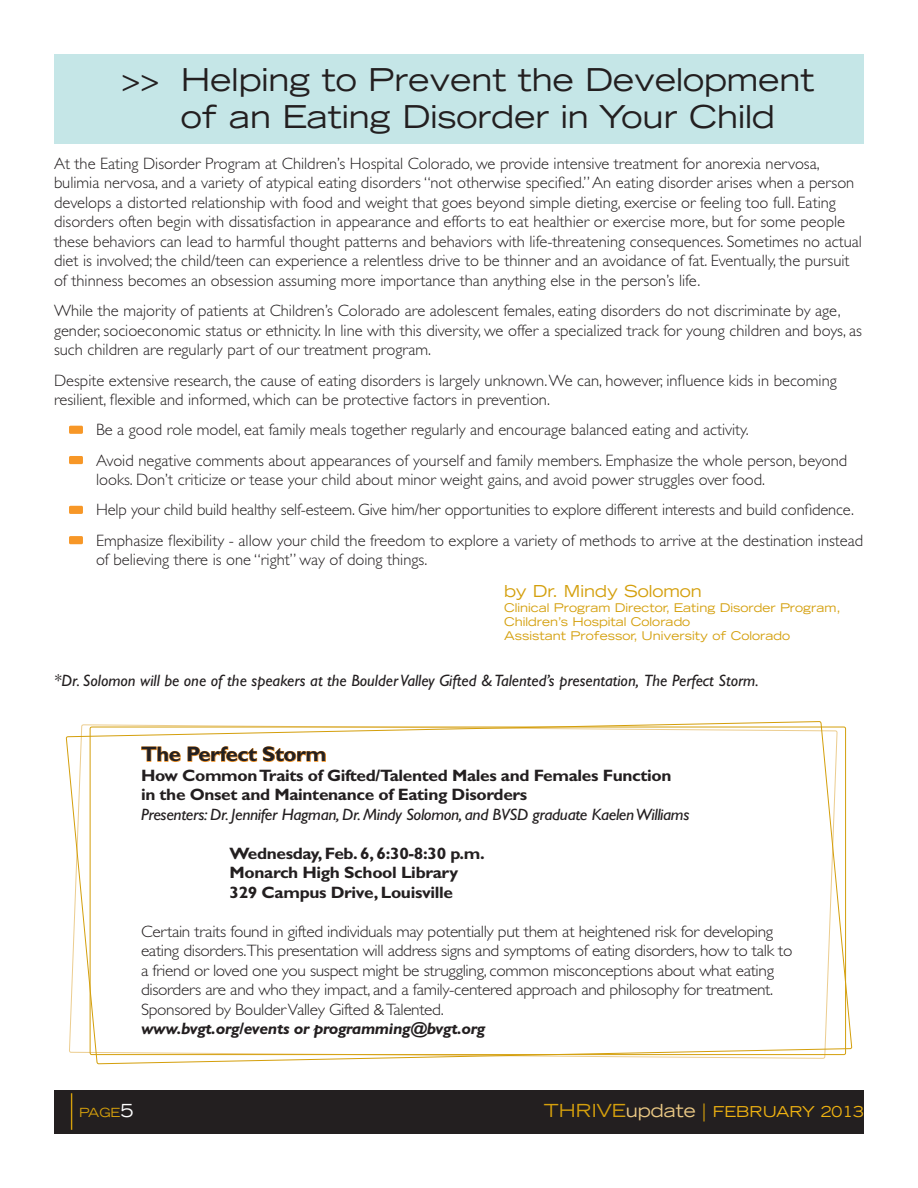
<style>
.page{position:relative;width:918px;height:1188px;background:#fff}
.page>*{position:absolute;margin:0;border:0;box-sizing:border-box;transform-origin:0 0}
.t1{font:expanded 31.5px/37.8px "Trade Gothic LT Std";color:#231f20}
.t2{font:700 21px "Gill Sans Std";letter-spacing:-.02em;color:#231f20;scale:1.05 1}
.t3{font:300 16.5px/19.5px "Gill Sans Std";color:#231f20}
.t4{font:300 16.5px/19.5px "Gill Sans Std";letter-spacing:-.02em;color:#231f20;scale:1.05 1}
.t5{font:700 16.5px/19.5px "Gill Sans Std";letter-spacing:-.02em;color:#231f20;scale:1.05 1}
.t6{font:italic 16.5px "Gill Sans Std";color:#231f20}
.t7{font:italic 16.5px "Gill Sans Std";letter-spacing:-.02em;color:#231f20;scale:1.05 1}
.t8{font:expanded 16.5px "Trade Gothic LT Std";color:#d49f0c}
.t9{font:expanded 15px "Trade Gothic LT Std";color:#efb211}
.t10{font:expanded 12.6px "Trade Gothic LT Std";color:#d49f0c}
.t11{font:expanded 12px "Trade Gothic LT Std";color:#d49f0c}
.s1{font-weight:700;font-style:italic}
.s2{font-size:18px;color:#fff}
.s3{font-size:18px;color:#d49f0c}
.s4{font-size:18px;color:#eac884}
</style>
<div class="page">
<svg style="left:66px;top:721px;width:786px;height:344px"></svg>
<div style="left:54px;top:1090px;width:810px;height:44px;background:#231f20"></div>
<hr style="left:71px;top:1093px;width:1px;height:37px;background:#d49f0c">
<div style="left:54px;top:54px;width:810px;height:89px;background:#c5e6e7"></div>
<div style="left:69px;top:426px;width:14px;height:8px;background:#f79727;border-radius:2px"></div>
<div style="left:69px;top:456px;width:14px;height:8px;background:#f79727;border-radius:2px"></div>
<div style="left:69px;top:506px;width:14px;height:8px;background:#f79727;border-radius:2px"></div>
<div style="left:69px;top:536px;width:14px;height:8px;background:#f79727;border-radius:2px"></div>
<svg style="left:141px;top:746px;width:40px;height:16px"></svg>
<svg style="left:187px;top:746px;width:139px;height:16px"></svg>
<p class="t1" style="left:181px;top:60px;width:635px;text-indent:-59px">&gt;&gt; Helping to Prevent the Development of an Eating Disorder in Your Child</p>
<p class="t3" style="left:54px;top:154px;width:809px">At the Eating Disorder Program at Children’s Hospital Colorado, we provide intensive treatment for anorexia nervosa, bulimia nervosa, and a variety of atypical eating disorders “not otherwise specified.” An eating disorder arises when a person develops a distorted relationship with food and weight that goes beyond simple dieting, exercise or feeling too full. Eating disorders often begin with dissatisfaction in appearance and efforts to eat healthier or exercise more, but for some people these behaviors can lead to harmful thought patterns and behaviors with life-threatening consequences. Sometimes no actual diet is involved; the child/teen can experience a relentless drive to be thinner and an avoidance of fat. Eventually, the pursuit of thinness becomes an obsession assuming more importance than anything else in the person’s life.</p>
<p class="t3" style="left:54px;top:301px;width:810px">While the majority of patients at Children’s Colorado are adolescent females, eating disorders do not discriminate by age, gender, socioeconomic status or ethnicity. In line with this diversity, we offer a specialized track for young children and boys, as such children are regularly part of our treatment program.</p>
<p class="t3" style="left:54px;top:370px;width:784px">Despite extensive research, the cause of eating disorders is largely unknown. We can, however, influence kids in becoming resilient, flexible and informed, which can be protective factors in prevention.</p>
<p class="t3" style="left:96px;top:420px;width:654px">Be a good role model, eat family meals together regularly and encourage balanced eating and activity.</p>
<p class="t3" style="left:96px;top:451px;width:753px">Avoid negative comments about appearances of yourself and family members. Emphasize the whole person, beyond looks. Don’t criticize or tease your child about minor weight gains, and avoid power struggles over food.</p>
<p class="t3" style="left:96px;top:500px;width:760px">Help your child build healthy self-esteem. Give him/her opportunities to explore different interests and build confidence.</p>
<p class="t3" style="left:96px;top:531px;width:769px">Emphasize flexibility - allow your child the freedom to explore a variety of methods to arrive at the destination instead of believing there is one “right” way of doing things.</p>
<p class="t8" style="left:504px;top:581px;width:199px">by Dr. Mindy Solomon</p>
<p class="t11" style="left:504px;top:599px;width:338px">Clinical Program Director, Eating Disorder Program,</p>
<p class="t11" style="left:504px;top:614px;width:188px">Children’s Hospital Colorado</p>
<p class="t11" style="left:504px;top:628px;width:288px">Assistant Professor, University of Colorado</p>
<p class="t6" style="left:54px;top:671px;width:706px">*Dr. Solomon will be one of the speakers at the Boulder Valley Gifted &amp; Talented’s presentation, The Perfect Storm.</p>
<p class="t2" style="left:141px;top:742px;width:178px">The Perfect Storm</p>
<p class="t5" style="left:141px;top:765px;width:507px">How Common Traits of Gifted/Talented Males and Females Function in the Onset and Maintenance of Eating Disorders</p>
<p class="t7" style="left:141px;top:805px;width:524px">Presenters: Dr. Jennifer Hagman, Dr. Mindy Solomon, and BVSD graduate Kaelen Williams</p>
<p class="t5" style="left:230px;top:843px;width:245px">Wednesday, Feb. 6, 6:30-8:30 p.m.</p>
<p class="t5" style="left:230px;top:863px;width:219px">Monarch High School Library<br>329 Campus Drive, Louisville</p>
<p class="t4" style="left:141px;top:922px;width:622px">Certain traits found in gifted individuals may potentially put them at heightened risk for developing eating disorders.This presentation will address signs and symptoms of eating disorders, how to talk to a friend or loved one you suspect might be struggling, common misconceptions about what eating disorders are and who they impact, and a family-centered approach and philosophy for treatment.<br>Sponsored by Boulder Valley Gifted &amp; Talented.<br><span class="s1">www.bvgt.org/events or programming@bvgt.org</span></p>
<p class="t10" style="left:79px;top:1105px;width:56px">page<span class="s2">5</span></p>
<p class="t9" style="left:544px;top:1102px;width:322px"><span class="s3">THRIVE</span><span class="s4">update</span> <span class="s3">|</span> FEBRUARY 2013</p>
</div>
